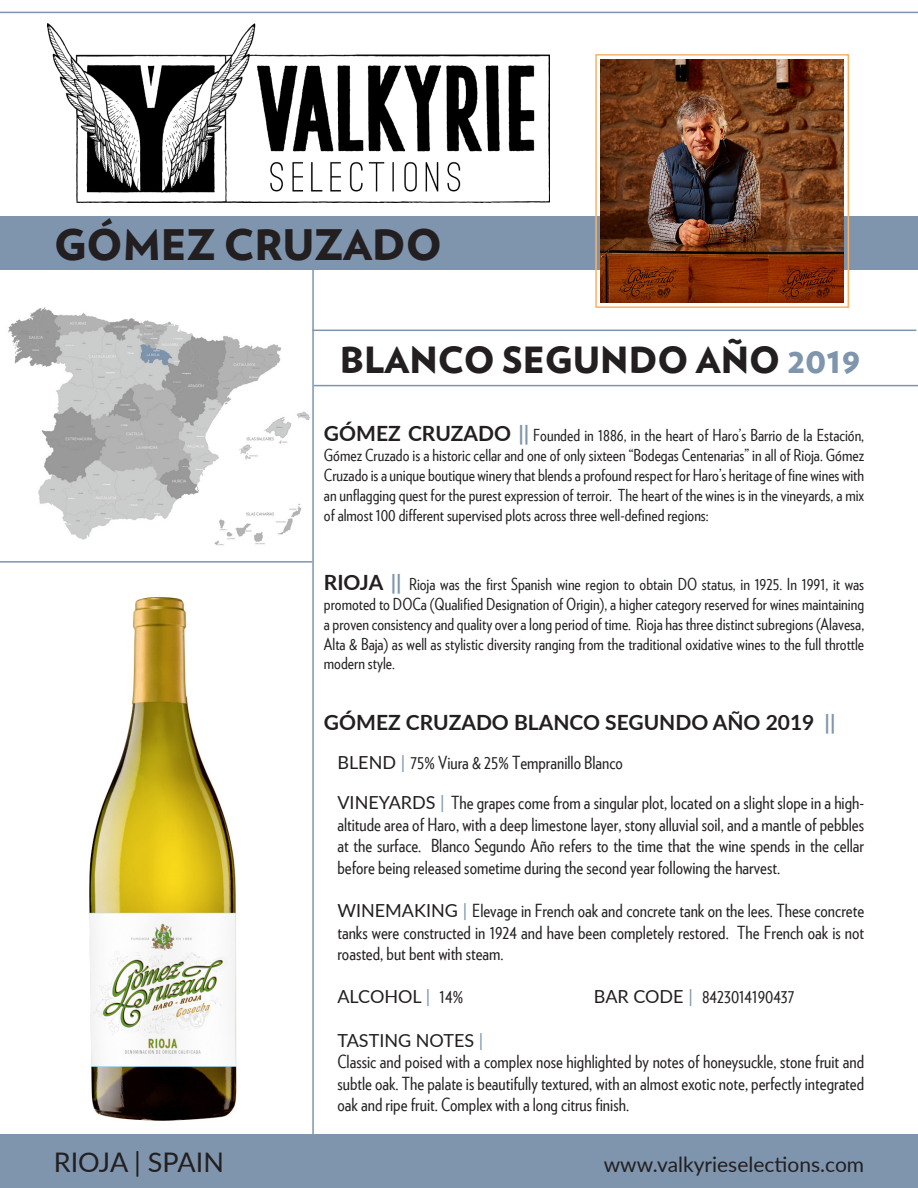
<style>
.page{position:relative;width:918px;height:1188px;background:#fff}
.page>*{position:absolute;margin:0;border:0;box-sizing:border-box;transform-origin:0 0}
.t1{font:900 42px "Verlag";color:#231f20}
.t2{font:900 36px "Verlag";color:#231f20}
.t3{font:27px "Lato";color:#231f20}
.t4{font:700 21px "Lato";color:#231f20}
.t5{font:21px "Lato";color:#231f20}
.t6{font:18px/21.6px "Verlag Condensed";color:#231f20;text-align:justify}
.t7{font:18px "Lato";color:#231f20}
.t8{font:16.5px/19.8px "Verlag Condensed";color:#231f20;text-align:justify}
.s1{color:#7e95ad}
.s2{font-family:"Lato";font-weight:700;font-size:21px}
.s3{font-family:"Lato";font-weight:700;font-size:21px;color:#7e95ad}
.s4{font-family:"Lato"}
.s5{font-family:"Lato";color:#7e95ad}
.s6{font-family:"Verlag Condensed"}
</style>
<div class="page">
<img style="left:47px;top:23px;width:502px;height:180px">
<img style="left:89px;top:597px;width:148px;height:524px">
<hr style="left:312px;top:216px;width:2px;height:972px;background:#7e95ad">
<div style="left:0;top:216px;width:918px;height:54px;background:#7e95ad"></div>
<img style="left:601px;top:59px;width:243px;height:243px">
<div style="left:1px;top:1134px;width:917px;height:54px;background:#7e95ad"></div>
<hr style="left:0;top:561px;width:312px;height:2px;background:#7e95ad">
<img style="left:8px;top:307px;width:302px;height:239px">
<div style="left:595px;top:54px;width:254px;height:254px;border:2px solid #f8b268"></div>
<hr style="left:312px;top:330px;width:604px;height:1px;background:#7e95ad">
<hr style="left:314px;top:385px;width:604px;height:1px;background:#7e95ad">
<hr style="left:0;top:12px;width:918px;height:1px;background:#7e95ad">
<p class="t1" style="left:54px;top:210px;width:389px">GÓMEZ CRUZADO</p>
<p class="t2" style="left:340px;top:330px;width:522px">BLANCO SEGUNDO AÑO <span class="s1">2019</span></p>
<p class="t8" style="left:324px;top:425px;width:542px"><span class="s2">GÓMEZ CRUZADO</span> <span class="s3">||</span> Founded in 1886, in the heart of Haro’s Barrio de la Estación, Gómez Cruzado is a historic cellar and one of only sixteen “Bodegas Centenarias” in all of Rioja. Gómez Cruzado is a unique boutique winery that blends a profound respect for Haro’s heritage of fine wines with an unflagging quest for the purest expression of terroir. The heart of the wines is in the vineyards, a mix of almost 100 different supervised plots across three well-defined regions:</p>
<p class="t8" style="left:324px;top:574px;width:542px"><span class="s2">RIOJA</span> <span class="s3">||</span> Rioja was the first Spanish wine region to obtain DO status, in 1925. In 1991, it was promoted to DOCa (Qualified Designation of Origin), a higher category reserved for wines maintaining a proven consistency and quality over a long period of time. Rioja has three distinct subregions (Alavesa, Alta &amp; Baja) as well as stylistic diversity ranging from the traditional oxidative wines to the full throttle modern style.</p>
<p class="t4" style="left:324px;top:707px;width:513px">GÓMEZ CRUZADO BLANCO SEGUNDO AÑO 2019 <span class="s1">||</span></p>
<p class="t6" style="left:337px;top:751px;width:287px"><span class="s4">BLEND</span> <span class="s5">|</span> 75% Viura &amp; 25% Tempranillo Blanco</p>
<p class="t6" style="left:337px;top:791px;width:528px"><span class="s4">VINEYARDS</span> <span class="s5">|</span> The grapes come from a singular plot, located on a slight slope in a high&shy;altitude area of Haro, with a deep limestone layer, stony alluvial soil, and a mantle of pebbles at the surface. Blanco Segundo Año refers to the time that the wine spends in the cellar before being released sometime during the second year following the harvest.</p>
<p class="t6" style="left:337px;top:899px;width:528px"><span class="s4">WINEMAKING</span> <span class="s5">|</span> Elevage in French oak and concrete tank on the lees. These concrete tanks were constructed in 1924 and have been completely restored. The French oak is not roasted, but bent with steam.</p>
<p class="t7" style="left:337px;top:984px;width:127px">ALCOHOL <span class="s1">|</span> <span class="s6">14%</span></p>
<p class="t6" style="left:594px;top:985px;width:202px"><span class="s4">BAR CODE</span> <span class="s5">|</span> 8423014190437</p>
<p class="t7" style="left:337px;top:1027px;width:147px">TASTING NOTES <span class="s1">|</span></p>
<p class="t6" style="left:337px;top:1050px;width:528px">Classic and poised with a complex nose highlighted by notes of honeysuckle, stone fruit and subtle oak. The palate is beautifully textured, with an almost exotic note, perfectly integrated oak and ripe fruit. Complex with a long citrus finish.</p>
<p class="t3" style="left:54px;top:1143px;width:172px">RIOJA | SPAIN</p>
<p class="t5" style="left:604px;top:1149px;width:262px">www.valkyrieselections.com</p>
</div>
